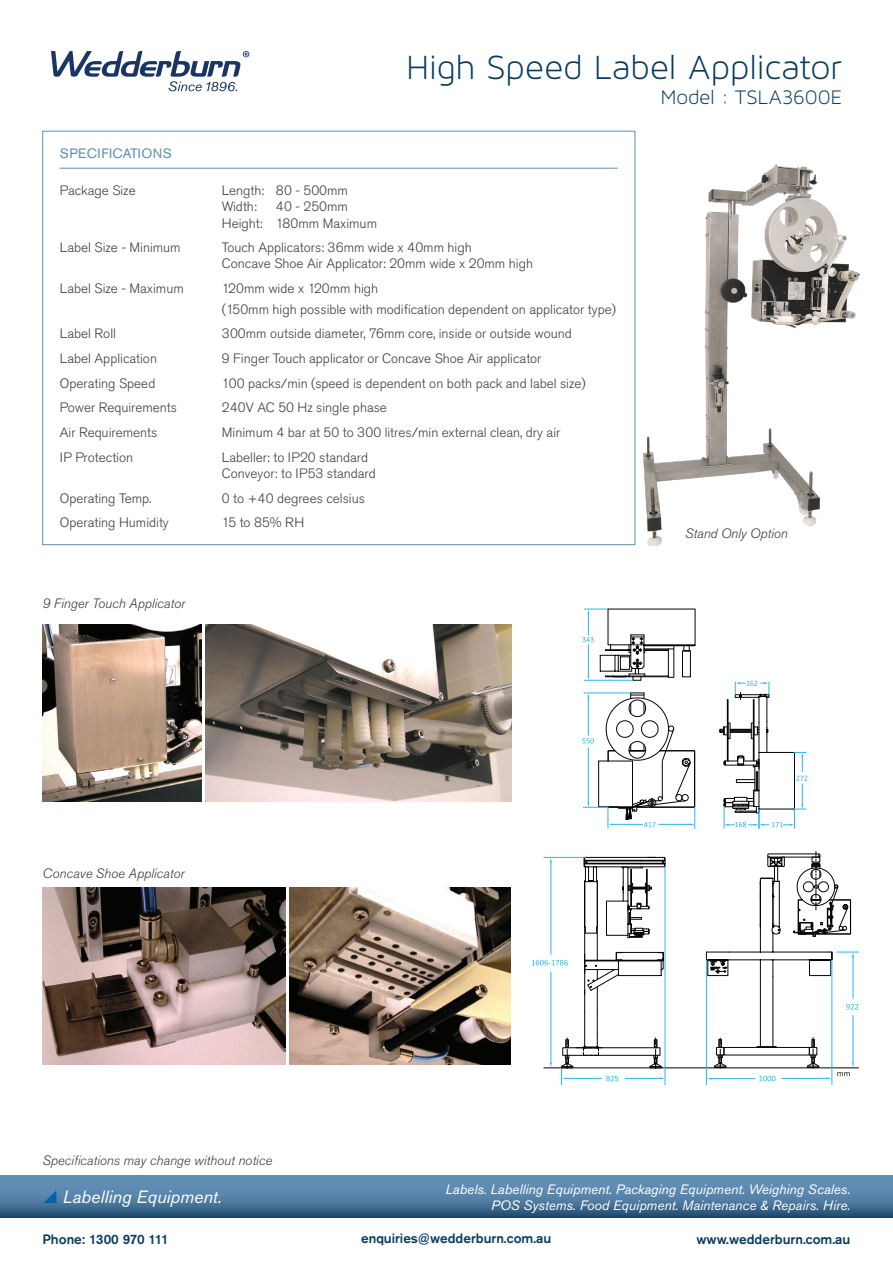
<style>
.page{position:relative;width:893px;height:1263px;background:#fff}
.page>*{position:absolute;margin:0;border:0;box-sizing:border-box;transform-origin:0 0}
.t1{font:36px "Maven Pro Light 300";letter-spacing:-.005em;color:#083b60}
.t2{font:21px "Maven Pro Light 300";color:#083b60}
.t3{font:italic 17.7px "Akzidenz Grotesk Pro";color:#fff}
.t4{font:300 13.5px/16.2px "Akzidenz Grotesk Pro";color:#3e3e3f}
.t5{font:italic 13.5px/16.2px "Akzidenz Grotesk Pro";color:#fff;text-align:right}
.t6{font:italic 300 13.5px "Akzidenz Grotesk Pro";color:#3e3e3f}
.t7{font:500 13.5px "Akzidenz Grotesk Pro";color:#083b60}
.t8{font:13.5px "Akzidenz Grotesk Pro";letter-spacing:.03em;color:#5f8db3}
</style>
<div class="page">
<svg style="left:0;top:1175px;width:893px;height:43px;background:#4d799f"></svg>
<svg style="left:51px;top:51px;width:198px;height:40px"></svg>
<hr style="left:60px;top:168px;width:558px;height:1px;background:#5f8db3">
<img style="left:43px;top:624px;width:159px;height:177px">
<img style="left:43px;top:887px;width:242px;height:177px">
<img style="left:289px;top:887px;width:222px;height:177px">
<img style="left:206px;top:624px;width:305px;height:177px">
<img style="left:634px;top:160px;width:226px;height:386px">
<svg style="left:532px;top:851px;width:326px;height:234px"></svg>
<hr style="left:644px;top:645px;width:51px;height:1px;background:#050504">
<hr style="left:608px;top:609px;width:87px;height:1px;background:#050504">
<hr style="left:644px;top:644px;width:51px;height:1px;background:#050504">
<hr style="left:695px;top:609px;width:1px;height:37px;background:#050504">
<hr style="left:674px;top:646px;width:1px;height:31px;background:#050504">
<svg style="left:682px;top:646px;width:9px;height:32px"></svg>
<svg style="left:720px;top:681px;width:87px;height:147px"></svg>
<svg style="left:582px;top:693px;width:113px;height:135px"></svg>
<svg style="left:582px;top:609px;width:92px;height:72px"></svg>
<svg style="left:44px;top:1190px;width:13px;height:13px"></svg>
<p class="t8" style="left:60px;top:145px;width:113px">SPECIFICATIONS</p>
<p class="t4" style="left:60px;top:182px;width:77px">Package Size</p>
<p class="t4" style="left:222px;top:182px;width:128px">Length: 80 - 500mm<br>Width:</p>
<p class="t4" style="left:222px;top:199px;width:157px;text-indent:54px">40 - 250mm<br>Height: 180mm Maximum</p>
<p class="t1" style="left:407px;top:47px;width:437px">High Speed Label Applicator</p>
<p class="t2" style="left:661px;top:86px;width:183px">Model : TSLA3600E</p>
<p class="t4" style="left:60px;top:239px;width:122px">Label Size - Minimum</p>
<p class="t4" style="left:222px;top:239px;width:313px">Touch Applicators: 36mm wide x 40mm high<br>Concave Shoe Air Applicator: 20mm wide x 20mm high</p>
<p class="t4" style="left:60px;top:280px;width:125px">Label Size - Maximum</p>
<p class="t4" style="left:222px;top:280px;width:158px">120mm wide x 120mm high</p>
<p class="t4" style="left:222px;top:301px;width:396px">(150mm high possible with modification dependent on applicator type)</p>
<p class="t4" style="left:60px;top:325px;width:58px">Label Roll</p>
<p class="t4" style="left:222px;top:325px;width:351px">300mm outside diameter, 76mm core, inside or outside wound</p>
<p class="t4" style="left:60px;top:350px;width:99px">Label Application</p>
<p class="t4" style="left:222px;top:350px;width:321px">9 Finger Touch applicator or Concave Shoe Air applicator</p>
<p class="t4" style="left:60px;top:375px;width:97px">Operating Speed</p>
<p class="t4" style="left:222px;top:375px;width:365px">100 packs/min (speed is dependent on both pack and label size)</p>
<p class="t4" style="left:60px;top:400px;width:119px">Power Requirements</p>
<p class="t4" style="left:222px;top:400px;width:167px">240V AC 50 Hz single phase</p>
<p class="t4" style="left:60px;top:424px;width:99px">Air Requirements</p>
<p class="t4" style="left:222px;top:424px;width:340px">Minimum 4 bar at 50 to 300 litres/min external clean, dry air</p>
<p class="t4" style="left:60px;top:449px;width:75px">IP Protection</p>
<p class="t4" style="left:222px;top:449px;width:155px">Labeller: to IP20 standard<br>Conveyor: to IP53 standard</p>
<p class="t4" style="left:60px;top:490px;width:93px">Operating Temp.</p>
<p class="t4" style="left:222px;top:490px;width:144px">0 to +40 degrees celsius</p>
<p class="t4" style="left:60px;top:515px;width:110px">Operating Humidity</p>
<p class="t4" style="left:222px;top:515px;width:84px">15 to 85% RH</p>
<p class="t6" style="left:43px;top:595px;width:144px">9 Finger Touch Applicator</p>
<p class="t6" style="left:685px;top:525px;width:104px">Stand Only Option</p>
<p class="t6" style="left:43px;top:864px;width:143px">Concave Shoe Applicator</p>
<p class="t6" style="left:43px;top:1151px;width:231px">Specifications may change without notice</p>
<p class="t3" style="left:63px;top:1185px;width:160px">Labelling Equipment.</p>
<p class="t5" style="left:446px;top:1180px;width:406px">Labels. Labelling Equipment. Packaging Equipment. Weighing Scales.<br>POS Systems. Food Equipment. Maintenance &amp; Repairs. Hire.</p>
<p class="t7" style="left:43px;top:1230px;width:128px">Phone: 1300 970 111</p>
<p class="t7" style="left:361px;top:1230px;width:192px">enquiries@wedderburn.com.au</p>
<p class="t7" style="left:696px;top:1230px;width:156px">www.wedderburn.com.au</p>
</div>
